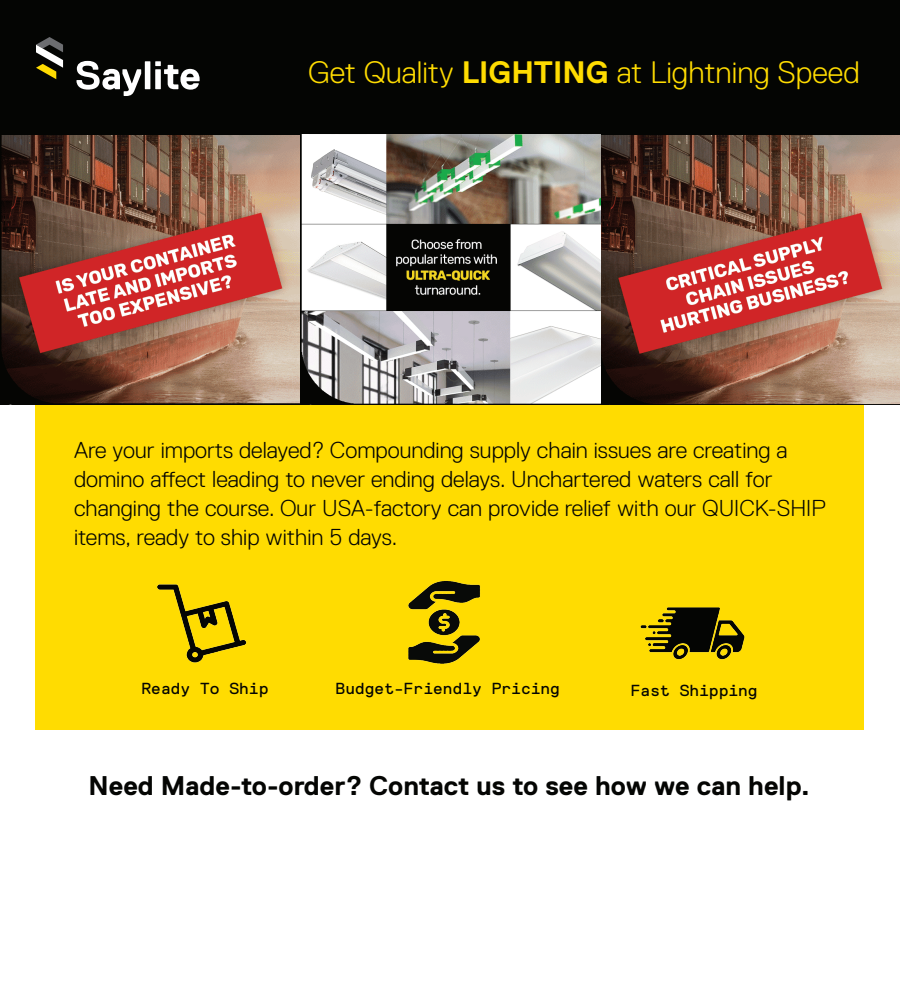
<style>
.page{position:relative;width:900px;height:1000px;background:#fff}
.page>*{position:absolute;margin:0;border:0;box-sizing:border-box;transform-origin:0 0}
.t1{font:300 31px "Replica Std";color:#ffdc01}
.t2{font:700 27px "Replica Std";color:#040503}
.t3{font:300 23px/29px "Replica Std";color:#040503}
.t4{font:16px "Replica Mono Std";color:#040503}
.s1{font-weight:700}
</style>
<div class="page">
<div style="left:35px;top:404px;width:829px;height:326px;background:#ffdc01"></div>
<div style="left:0;top:0;width:900px;height:144px;background:#040503"></div>
<svg style="left:76px;top:61px;width:124px;height:35px"></svg>
<svg style="left:36px;top:37px;width:27px;height:42px"></svg>
<img style="left:157px;top:584px;width:90px;height:79px">
<img style="left:408px;top:580px;width:73px;height:84px">
<img style="left:640px;top:607px;width:105px;height:53px">
<img style="left:0;top:135px;width:900px;height:269px">
<h1 class="t1" style="left:308px;top:55px;width:553px">Get Quality <span class="s1">LIGHTING</span> at Lightning Speed</h1>
<p class="t3" style="left:74px;top:436px;width:753px">Are your imports delayed? Compounding supply chain issues are creating a domino affect leading to never ending delays. Unchartered waters call for changing the course. Our USA-factory can provide relief with our QUICK-SHIP items, ready to ship within 5 days.</p>
<p class="t4" style="left:142px;top:680px;width:128px">Ready To Ship</p>
<p class="t4" style="left:336px;top:680px;width:226px">Budget-Friendly Pricing</p>
<p class="t4" style="left:631px;top:681px;width:128px">Fast Shipping</p>
<p class="t2" style="left:89px;top:771px;width:723px">Need Made-to-order? Contact us to see how we can help.</p>
</div>
